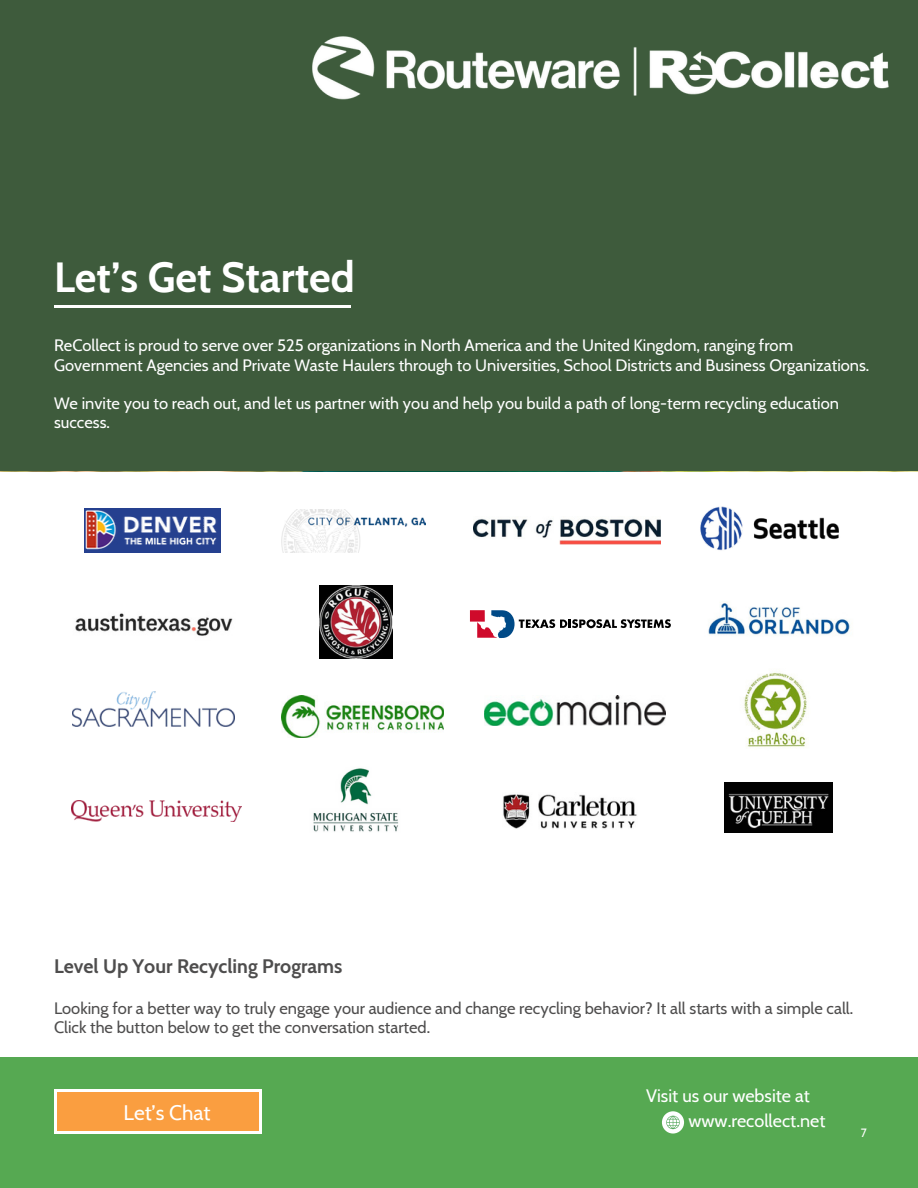
<style>
.page{position:relative;width:918px;height:1188px;background:#fff}
.page>*{position:absolute;margin:0;border:0;box-sizing:border-box;transform-origin:0 0}
.t1{font:700 42px "Cabin";color:#fff}
.t2{font:21px "Cabin";color:#fff}
.t3{font:700 19.5px "Cabin";color:#4e4d4d}
.t4{font:18px/24.8px "Cabin";color:#fff}
.t5{font:16.5px/19.2px "Cabin";color:#fff}
.t6{font:16.5px/19.2px "Cabin";color:#4e4d4d}
.t7{font:12px "Cabin";color:#fff}
</style>
<div class="page">
<img style="left:73px;top:691px;width:162px;height:35px">
<div style="left:0;top:0;width:918px;height:471px;background:#3e5b3c"></div>
<hr style="left:54px;top:305px;width:297px;height:3px;background:#fff">
<div style="left:0;top:1057px;width:918px;height:131px;background:#56a952"></div>
<svg style="left:54px;top:1090px;width:207px;height:44px"></svg>
<div style="left:57px;top:1093px;width:202px;height:38px;background:#fa9e40"></div>
<div style="left:662px;top:1111px;width:22px;height:23px;background:#fff;border-radius:50%"></div>
<svg style="left:666px;top:1116px;width:14px;height:13px"></svg>
<img style="left:503px;top:794px;width:134px;height:35px">
<img style="left:725px;top:783px;width:108px;height:50px">
<div style="left:84px;top:508px;width:136px;height:45px;background:#25408f"></div>
<img style="left:85px;top:510px;width:132px;height:40px">
<img style="left:473px;top:519px;width:187px;height:26px">
<img style="left:72px;top:801px;width:170px;height:21px">
<img style="left:282px;top:509px;width:144px;height:43px">
<img style="left:700px;top:506px;width:139px;height:45px">
<img style="left:75px;top:613px;width:158px;height:23px">
<img style="left:320px;top:586px;width:73px;height:72px">
<svg style="left:470px;top:610px;width:201px;height:28px"></svg>
<img style="left:708px;top:602px;width:142px;height:33px">
<img style="left:281px;top:696px;width:162px;height:41px">
<img style="left:484px;top:696px;width:181px;height:30px">
<img style="left:744px;top:672px;width:63px;height:75px">
<img style="left:313px;top:768px;width:86px;height:64px">
<img style="left:312px;top:36px;width:577px;height:63px">
<h1 class="t1" style="left:54px;top:251px;width:302px">Let’s Get Started</h1>
<p class="t5" style="left:54px;top:336px;width:817px">ReCollect is proud to serve over 525 organizations in North America and the United Kingdom, ranging from<br>Government Agencies and Private Waste Haulers through to Universities, School Districts and Business Organizations.</p>
<p class="t5" style="left:54px;top:393px;width:787px">We invite you to reach out, and let us partner with you and help you build a path of long-term recycling education success.</p>
<p class="t3" style="left:54px;top:954px;width:290px">Level Up Your Recycling Programs</p>
<p class="t6" style="left:54px;top:998px;width:801px">Looking for a better way to truly engage your audience and change recycling behavior? It all starts with a simple call.<br>Click the button below to get the conversation started.</p>
<p class="t2" style="left:124px;top:1099px;width:89px">Let’s Chat</p>
<p class="t4" style="left:689px;top:1083px;width:138px;text-indent:-42px">Visit us our website at www.recollect.net</p>
<p class="t7" style="left:861px;top:1126px;width:8px">7</p>
</div>
